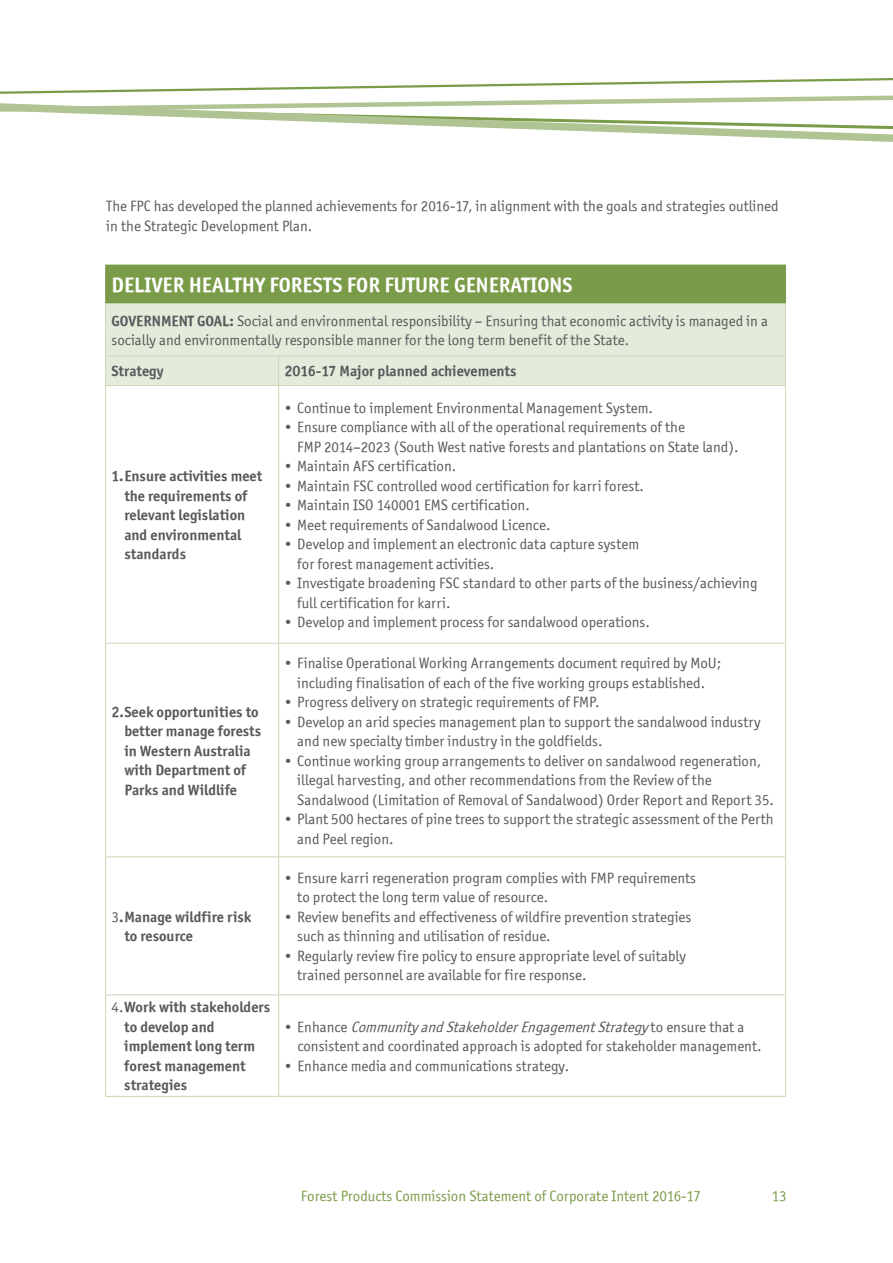
<style>
.page{position:relative;width:893px;height:1263px;background:#fff}
.page>*{position:absolute;margin:0;border:0;box-sizing:border-box;transform-origin:0 0}
.t1{font:21px "Officina Sans ITCTT Bold";color:#fff}
.t2{font:15px/19.5px "Officina Sans ITCTT Book";color:#58595b}
.t3{font:15px/19.5px "Officina Sans ITCTT Bold";color:#58595b}
.t4{font:15px "Officina Sans ITCTT Book";color:#7a9c49}
.s1{font-family:"Officina Sans ITCTT Bold"}
.s2{font-family:"Officina Sans ITCTT Book"}
.s3{font-style:italic}
</style>
<div class="page">
<svg style="left:582px;top:131px;width:311px;height:11px"></svg>
<svg style="left:0;top:78px;width:893px;height:53px"></svg>
<div style="left:106px;top:265px;width:679px;height:39px;background:#7a9c49"></div>
<div style="left:106px;top:304px;width:679px;height:81px;background:#e4ebdb"></div>
<hr style="left:105px;top:386px;width:1px;height:257px;background:#cad7b6">
<hr style="left:278px;top:386px;width:1px;height:257px;background:#cad7b6">
<hr style="left:785px;top:386px;width:1px;height:257px;background:#cad7b6">
<hr style="left:105px;top:643px;width:174px;height:1px;background:#cad7b6">
<hr style="left:105px;top:643px;width:1px;height:213px;background:#cad7b6">
<hr style="left:279px;top:643px;width:507px;height:1px;background:#cad7b6">
<hr style="left:278px;top:643px;width:1px;height:213px;background:#cad7b6">
<hr style="left:785px;top:643px;width:1px;height:213px;background:#cad7b6">
<hr style="left:105px;top:856px;width:174px;height:1px;background:#cad7b6">
<hr style="left:105px;top:857px;width:1px;height:137px;background:#cad7b6">
<hr style="left:279px;top:856px;width:507px;height:1px;background:#cad7b6">
<hr style="left:278px;top:857px;width:1px;height:137px;background:#cad7b6">
<hr style="left:785px;top:857px;width:1px;height:137px;background:#cad7b6">
<hr style="left:105px;top:994px;width:174px;height:1px;background:#cad7b6">
<hr style="left:105px;top:995px;width:1px;height:101px;background:#cad7b6">
<hr style="left:279px;top:994px;width:507px;height:1px;background:#cad7b6">
<hr style="left:278px;top:995px;width:1px;height:101px;background:#cad7b6">
<hr style="left:785px;top:995px;width:1px;height:101px;background:#cad7b6">
<hr style="left:105px;top:1096px;width:174px;height:1px;background:#cad7b6">
<hr style="left:279px;top:1096px;width:507px;height:1px;background:#cad7b6">
<hr style="left:105px;top:265px;width:1px;height:38px;background:#7a9c49">
<hr style="left:785px;top:265px;width:1px;height:38px;background:#7a9c49">
<hr style="left:105px;top:303px;width:174px;height:1px;background:#cad7b6">
<hr style="left:105px;top:304px;width:1px;height:51px;background:#cad7b6">
<hr style="left:279px;top:303px;width:507px;height:1px;background:#cad7b6">
<hr style="left:785px;top:304px;width:1px;height:51px;background:#cad7b6">
<hr style="left:105px;top:355px;width:174px;height:1px;background:#cad7b6">
<svg style="left:105px;top:356px;width:1px;height:29px"></svg>
<hr style="left:279px;top:355px;width:507px;height:1px;background:#cad7b6">
<svg style="left:278px;top:356px;width:1px;height:29px"></svg>
<svg style="left:785px;top:356px;width:1px;height:29px"></svg>
<hr style="left:105px;top:385px;width:174px;height:1px;background:#cad7b6">
<hr style="left:279px;top:385px;width:507px;height:1px;background:#cad7b6">
<p class="t2" style="left:106px;top:196px;width:674px">The FPC has developed the planned achievements for 2016-17, in alignment with the goals and strategies outlined in the Strategic Development Plan.</p>
<h1 class="t1" style="left:112px;top:272px;width:462px">DELIVER HEALTHY FORESTS FOR FUTURE GENERATIONS</h1>
<p class="t2" style="left:112px;top:311px;width:658px"><span class="s1">GOVERNMENT GOAL:</span> Social and environmental responsibility – Ensuring that economic activity is managed in a socially and environmentally responsible manner for the long term benefit of the State.</p>
<p class="t3" style="left:112px;top:361px;width:53px">Strategy</p>
<p class="t3" style="left:285px;top:361px;width:233px">2016-17 Major planned achievements</p>
<p class="t3" style="left:124px;top:466px;width:139px;text-indent:-13px">1.Ensure activities meet the requirements of relevant legislation and environmental standards</p>
<p class="t3" style="left:124px;top:702px;width:138px;text-indent:-13px">2.Seek opportunities to better manage forests in Western Australia with Department of<br>Parks and Wildlife</p>
<p class="t3" style="left:124px;top:907px;width:129px;text-indent:-13px"><span class="s2">3</span>.Manage wildfire risk to resource</p>
<p class="t3" style="left:124px;top:997px;width:147px;text-indent:-13px"><span class="s2">4.</span>Work with stakeholders to develop and implement long term forest management strategies</p>
<p class="t2" style="left:285px;top:398px;width:370px">• Continue to implement Environmental Management System.</p>
<p class="t2" style="left:297px;top:417px;width:443px;text-indent:-13px">• Ensure compliance with all of the operational requirements of the<br>FMP 2014–2023 (South West native forests and plantations on State land).</p>
<p class="t2" style="left:285px;top:456px;width:173px">• Maintain AFS certification.</p>
<p class="t2" style="left:285px;top:476px;width:361px">• Maintain FSC controlled wood certification for karri forest.</p>
<p class="t2" style="left:285px;top:495px;width:247px">• Maintain ISO 140001 EMS certification.</p>
<p class="t2" style="left:285px;top:515px;width:267px">• Meet requirements of Sandalwood Licence.</p>
<p class="t2" style="left:297px;top:534px;width:343px;text-indent:-13px">• Develop and implement an electronic data capture system for forest management activities.</p>
<p class="t2" style="left:297px;top:573px;width:462px;text-indent:-13px">• Investigate broadening FSC standard to other parts of the business/achieving full certification for karri.</p>
<p class="t2" style="left:285px;top:612px;width:367px">• Develop and implement process for sandalwood operations.</p>
<p class="t2" style="left:285px;top:653px;width:438px;text-align:center">• Finalise Operational Working Arrangements document required by MoU; including finalisation of each of the five working groups established.</p>
<p class="t2" style="left:285px;top:692px;width:316px">• Progress delivery on strategic requirements of FMP.</p>
<p class="t2" style="left:297px;top:712px;width:465px;text-indent:-13px">• Develop an arid species management plan to support the sandalwood industry and new specialty timber industry in the goldfields.</p>
<p class="t2" style="left:297px;top:751px;width:478px;text-indent:-13px">• Continue working group arrangements to deliver on sandalwood regeneration, illegal harvesting, and other recommendations from the Review of the<br>Sandalwood (Limitation of Removal of Sandalwood) Order Report and Report 35.</p>
<p class="t2" style="left:297px;top:809px;width:478px;text-indent:-13px">• Plant 500 hectares of pine trees to support the strategic assessment of the Perth and Peel region.</p>
<p class="t2" style="left:297px;top:868px;width:400px;text-indent:-13px">• Ensure karri regeneration program complies with FMP requirements to protect the long term value of resource.</p>
<p class="t2" style="left:297px;top:907px;width:396px;text-indent:-13px">• Review benefits and effectiveness of wildfire prevention strategies such as thinning and utilisation of residue.</p>
<p class="t2" style="left:297px;top:946px;width:390px;text-indent:-13px">• Regularly review fire policy to ensure appropriate level of suitably trained personnel are available for fire response.</p>
<p class="t2" style="left:297px;top:1017px;width:466px;text-indent:-13px">• E n h a n c e <span class="s3">Community andStakeholderEngagementStrategy</span> t o e n s u r e t h a t a consistent and coordinated approach is adopted for stakeholder management.</p>
<p class="t2" style="left:285px;top:1056px;width:286px">• Enhance media and communications strategy.</p>
<p class="t4" style="left:301px;top:1187px;width:402px">Forest Products Commission Statement of Corporate Intent 2016-17</p>
<p class="t4" style="left:772px;top:1187px;width:16px">13</p>
</div>
